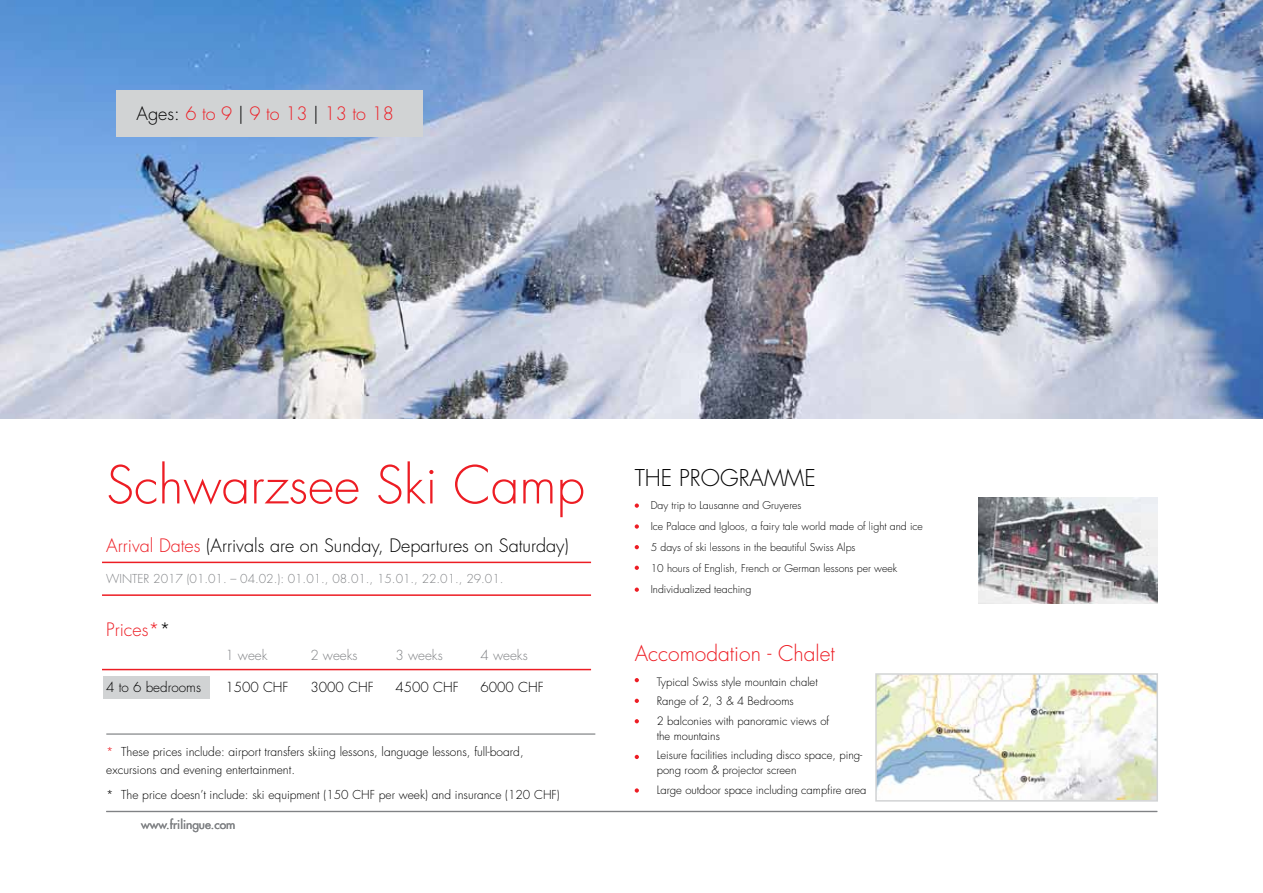
<style>
.page{position:relative;width:1263px;height:893px;background:#fff}
.page>*{position:absolute;margin:0;border:0;box-sizing:border-box;transform-origin:0 0}
.t1{font:300 51px "Futura Std";color:#ed1d24}
.t2{font:300 22.5px "Futura Std";color:#000}
.t3{font:300 21px "Futura Std";color:#ed1d24}
.t4{font:300 18px "Futura Std";color:#000}
.t5{font:300 18px "Futura Std";color:#ed1d24}
.t6{font:300 13.5px "Futura Std";color:#000}
.t7{font:300 13.5px "Futura Std";color:#808285}
.t8{font:300 12px/18px "Futura Std";color:#000}
.t9{font:300 12px "Futura Std";color:#808285}
.t10{font:500 12px "Futura Std";color:#808285}
.t11{font:300 11.25px/19.5px "Futura Std";color:#000}
.t12{font:300 10.5px/21px "Futura Std";color:#000}
.s1{color:#000}
.s2{color:#ed1d24}
</style>
<div class="page">
<img style="left:0;top:0;width:1263px;height:419px">
<hr style="left:106px;top:811px;width:1051px;height:1px;background:#808285">
<div style="left:116px;top:90px;width:307px;height:46px;background:#d1d3d4"></div>
<svg style="left:635px;top:503px;width:4px;height:5px"></svg>
<svg style="left:635px;top:524px;width:4px;height:5px"></svg>
<svg style="left:635px;top:545px;width:4px;height:4px"></svg>
<svg style="left:635px;top:566px;width:4px;height:4px"></svg>
<svg style="left:635px;top:588px;width:4px;height:4px"></svg>
<div style="left:103px;top:676px;width:106px;height:23px;background:#d1d3d4"></div>
<hr style="left:106px;top:733px;width:489px;height:2px;background:#808285">
<hr style="left:102px;top:562px;width:489px;height:1px;background:#ed1d24">
<hr style="left:102px;top:594px;width:489px;height:2px;background:#ed1d24">
<hr style="left:102px;top:669px;width:489px;height:1px;background:#ed1d24">
<svg style="left:635px;top:678px;width:4px;height:4px"></svg>
<svg style="left:635px;top:699px;width:4px;height:4px"></svg>
<svg style="left:635px;top:719px;width:4px;height:4px"></svg>
<svg style="left:635px;top:755px;width:4px;height:4px"></svg>
<svg style="left:635px;top:788px;width:4px;height:5px"></svg>
<img style="left:878px;top:676px;width:277px;height:123px">
<div style="left:875px;top:673px;width:283px;height:129px;border:2px solid #d1d3d4"></div>
<img style="left:979px;top:497px;width:178px;height:107px">
<h3 class="t5" style="left:137px;top:102px;width:259px"><span class="s1">Ages:</span> 6 to 9 <span class="s1">|</span> 9 to 13 <span class="s1">|</span> 13 to 18</h3>
<h1 class="t1" style="left:106px;top:454px;width:480px">Schwarzsee Ski Camp</h1>
<h3 class="t4" style="left:106px;top:534px;width:464px"><span class="s2">Arrival Dates</span> (Arrivals are on Sunday, Departures on Saturday)</h3>
<p class="t9" style="left:106px;top:572px;width:399px">WINTER 2017 (01.01. – 04.02.): 01.01., 08.01., 15.01., 22.01., 29.01.</p>
<h3 class="t5" style="left:106px;top:619px;width:66px">Prices*<span class="s1">*</span></h3>
<p class="t7" style="left:225px;top:647px;width:44px">1 week</p>
<p class="t7" style="left:310px;top:647px;width:49px">2 weeks</p>
<p class="t7" style="left:395px;top:647px;width:49px">3 weeks</p>
<p class="t7" style="left:480px;top:647px;width:49px">4 weeks</p>
<p class="t6" style="left:106px;top:679px;width:96px">4 to 6 bedrooms</p>
<p class="t6" style="left:225px;top:679px;width:65px">1500 CHF</p>
<p class="t6" style="left:310px;top:679px;width:65px">3000 CHF</p>
<p class="t6" style="left:395px;top:679px;width:65px">4500 CHF</p>
<p class="t6" style="left:480px;top:679px;width:65px">6000 CHF</p>
<p class="t8" style="left:106px;top:743px;width:419px"><span class="s2">*</span> These prices include: airport transfers skiing lessons, language lessons, full-board, excursions and evening entertainment.</p>
<p class="t8" style="left:106px;top:786px;width:455px">* The price doesn’t include: ski equipment (150 CHF per week) and insurance (120 CHF)</p>
<p class="t10" style="left:141px;top:817px;width:96px">www.frilingue.com</p>
<h2 class="t2" style="left:635px;top:464px;width:183px">THE PROGRAMME</h2>
<p class="t12" style="left:651px;top:495px;width:274px">Day trip to Lausanne and Gruyeres<br>Ice Palace and Igloos, a fairy tale world made of light and ice 5 days of ski lessons in the beautiful Swiss Alps<br>10 hours of English, French or German lessons per week Individualized teaching</p>
<h3 class="t3" style="left:635px;top:640px;width:202px">Accomodation - Chalet</h3>
<p class="t11" style="left:657px;top:672px;width:174px">Typical Swiss style mountain chalet<br>Range of 2, 3 &amp; 4 Bedrooms<br>2 balconies with panoramic views of</p>
<p class="t11" style="left:657px;top:726px;width:207px">the mountains<br>Leisure facilities including disco space, ping-</p>
<p class="t11" style="left:657px;top:760px;width:211px">pong room &amp; projector screen<br>Large outdoor space including campfire area</p>
</div>
